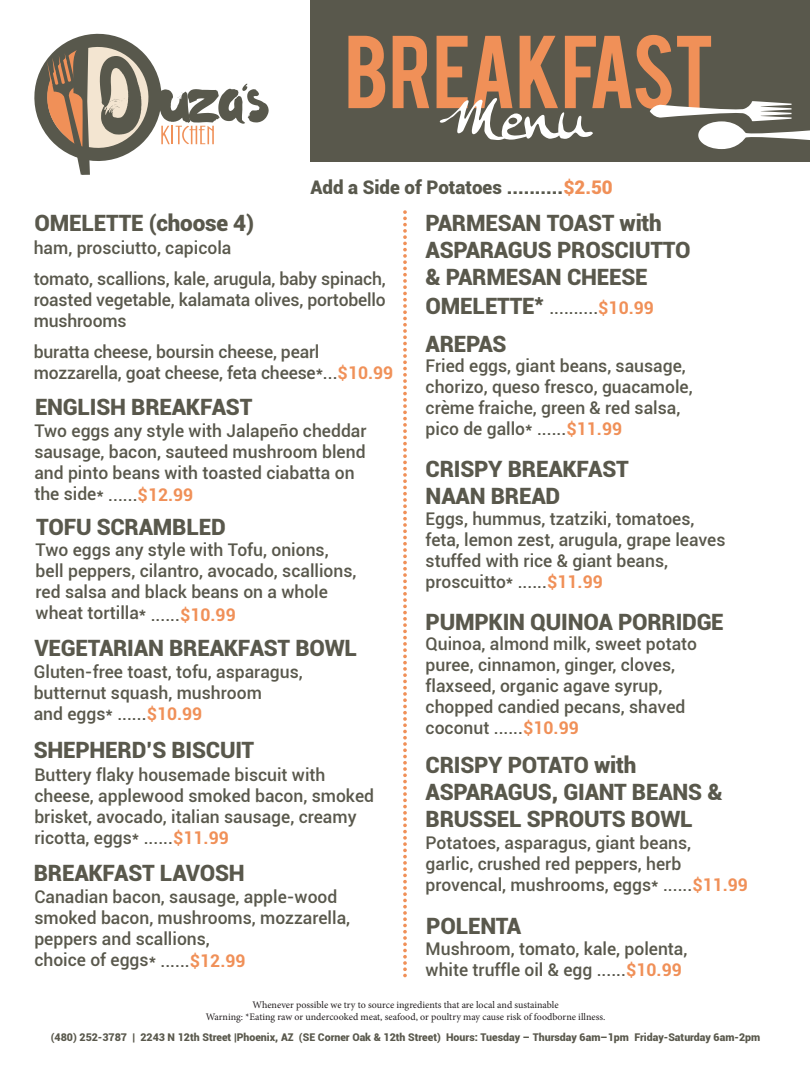
<style>
.page{position:relative;width:810px;height:1080px;background:#fff}
.page>*{position:absolute;margin:0;border:0;box-sizing:border-box;transform-origin:0 0}
.t1{font:81.25px "Bebas";letter-spacing:-.015em;color:#f09058}
.t2{font:56.25px "Anke Calligraphic FG";color:#fff}
.t3{font:900 22.5px/27px "Roboto";letter-spacing:-.01em;color:#59584c}
.t4{font:900 18.75px "Roboto";color:#58584c}
.t5{font:500 17.5px/21px "Roboto";color:#59584c}
.t6{font:900 10.62px "Roboto";color:#59584c}
.t7{font:10px "Minion Pro";color:#231f20}
.s1{color:#f09058}
.s2{font-weight:900;font-size:22.5px}
.s3{font-weight:700;color:#f09058}
.s4{font-weight:700;color:#f09159}
</style>
<div class="page">
<svg style="left:34px;top:33px;width:235px;height:142px"></svg>
<div style="left:310px;top:0;width:500px;height:162px;background:#59584c"></div>
<svg style="left:650px;top:101px;width:160px;height:48px"></svg>
<svg style="left:403px;top:212px;width:4px;height:764px"></svg>
<p class="t1" style="left:345px;top:13px;width:372px">BREAKFAST</p>
<p class="t2" style="left:439px;top:90px;width:149px;rotate:-2deg">Menu</p>
<p class="t4" style="left:310px;top:174px;width:304px">Add a Side of Potatoes ..........<span class="s1">$2.50</span></p>
<p class="t3" style="left:34px;top:209px;width:221px">OMELETTE (choose 4)</p>
<p class="t3" style="left:426px;top:209px;width:238px">PARMESAN TOAST with</p>
<p class="t3" style="left:426px;top:236px;width:267px">ASPARAGUS PROSCIUTTO</p>
<p class="t3" style="left:426px;top:263px;width:224px">&amp; PARMESAN CHEESE</p>
<p class="t5" style="left:426px;top:296px;width:230px"><span class="s2">OMELETTE</span><sup>*</sup> ..........<span class="s3">$10.99</span></p>
<p class="t5" style="left:34px;top:237px;width:199px">ham, prosciutto, capicola</p>
<p class="t5" style="left:34px;top:268px;width:354px;text-align:justify">tomato, scallions, kale, arugula, baby spinach, roasted vegetable, kalamata olives, portobello mushrooms</p>
<p class="t5" style="left:34px;top:341px;width:287px">buratta cheese, boursin cheese, pearl</p>
<p class="t5" style="left:34px;top:362px;width:361px">mozzarella, goat cheese, feta cheese*...<span class="s4">$10.99</span></p>
<p class="t5" style="left:426px;top:355px;width:262px">Fried eggs, giant beans, sausage,</p>
<p class="t5" style="left:426px;top:376px;width:269px">chorizo, queso fresco, guacamole,</p>
<p class="t5" style="left:426px;top:397px;width:256px">crème fraiche, green &amp; red salsa,</p>
<p class="t5" style="left:426px;top:418px;width:198px">pico de gallo* ......<span class="s3">$11.99</span></p>
<p class="t3" style="left:426px;top:329px;width:82px">AREPAS</p>
<p class="t3" style="left:35px;top:393px;width:219px">ENGLISH BREAKFAST</p>
<p class="t5" style="left:34px;top:420px;width:334px;text-align:justify">Two eggs any style with Jalapeño cheddar sausage, bacon, sauteed mushroom blend and pinto beans with toasted ciabatta on</p>
<p class="t5" style="left:34px;top:483px;width:160px">the side* ......<span class="s3">$12.99</span></p>
<p class="t3" style="left:426px;top:454px;width:205px">CRISPY BREAKFAST</p>
<p class="t3" style="left:426px;top:481px;width:136px">NAAN BREAD</p>
<p class="t3" style="left:36px;top:512px;width:191px">TOFU SCRAMBLED</p>
<p class="t5" style="left:36px;top:539px;width:295px">Two eggs any style with Tofu, onions,</p>
<p class="t5" style="left:36px;top:560px;width:322px">bell peppers, cilantro, avocado, scallions,</p>
<p class="t5" style="left:36px;top:581px;width:294px">red salsa and black beans on a whole</p>
<p class="t5" style="left:36px;top:602px;width:202px">wheat tortilla* ......<span class="s3">$10.99</span></p>
<p class="t3" style="left:34px;top:633px;width:324px">VEGETARIAN BREAKFAST BOWL</p>
<p class="t5" style="left:34px;top:661px;width:271px">Gluten-free toast, tofu, asparagus,</p>
<p class="t5" style="left:34px;top:682px;width:230px">butternut squash, mushroom</p>
<p class="t5" style="left:34px;top:703px;width:170px">and eggs* ......<span class="s3">$10.99</span></p>
<p class="t3" style="left:34px;top:736px;width:222px">SHEPHERD’S BISCUIT</p>
<p class="t5" style="left:34px;top:764px;width:293px">Buttery flaky housemade biscuit with</p>
<p class="t5" style="left:34px;top:785px;width:341px">cheese, applewood smoked bacon, smoked brisket, avocado, italian sausage, creamy</p>
<p class="t5" style="left:34px;top:827px;width:196px">ricotta, eggs* ......<span class="s3">$11.99</span></p>
<p class="t3" style="left:34px;top:859px;width:213px">BREAKFAST LAVOSH</p>
<p class="t5" style="left:34px;top:885px;width:317px">Canadian bacon, sausage, apple-wood smoked bacon, mushrooms, mozzarella,</p>
<p class="t5" style="left:34px;top:927px;width:177px">peppers and scallions,</p>
<p class="t5" style="left:34px;top:948px;width:213px">choice of eggs* ......<span class="s3">$12.99</span></p>
<p class="t5" style="left:426px;top:508px;width:270px">Eggs, hummus, tzatziki, tomatoes,</p>
<p class="t5" style="left:426px;top:529px;width:301px">feta, lemon zest, arugula, grape leaves stuffed with rice &amp; giant beans,</p>
<p class="t5" style="left:426px;top:571px;width:179px">proscuitto* ......<span class="s3">$11.99</span></p>
<p class="t3" style="left:426px;top:607px;width:300px">PUMPKIN QUINOA PORRIDGE</p>
<p class="t5" style="left:426px;top:633px;width:273px">Quinoa, almond milk, sweet potato</p>
<p class="t5" style="left:426px;top:654px;width:251px">puree, cinnamon, ginger, cloves,</p>
<p class="t5" style="left:426px;top:675px;width:238px">flaxseed, organic agave syrup,</p>
<p class="t5" style="left:426px;top:696px;width:261px">chopped candied pecans, shaved</p>
<p class="t5" style="left:426px;top:717px;width:155px">coconut ......<span class="s3">$10.99</span></p>
<p class="t3" style="left:426px;top:751px;width:212px">CRISPY POTATO with</p>
<p class="t3" style="left:426px;top:778px;width:298px">ASPARAGUS, GIANT BEANS &amp;<br>BRUSSEL SPROUTS BOWL</p>
<p class="t5" style="left:426px;top:832px;width:267px">Potatoes, asparagus, giant beans,</p>
<p class="t5" style="left:426px;top:853px;width:257px">garlic, crushed red peppers, herb</p>
<p class="t5" style="left:426px;top:874px;width:324px">provencal, mushrooms, eggs* ......<span class="s3">$11.99</span></p>
<p class="t3" style="left:426px;top:911px;width:97px">POLENTA</p>
<p class="t5" style="left:426px;top:937px;width:263px">Mushroom, tomato, kale, polenta,</p>
<p class="t5" style="left:426px;top:958px;width:258px">white truffle oil &amp; egg ......<span class="s3">$10.99</span></p>
<p class="t7" style="left:253px;top:998px;width:308px">Whenever possible we try to source ingredients that are local and sustainable</p>
<p class="t7" style="left:206px;top:1010px;width:401px">Warning: *Eating raw or undercooked meat, seafood, or poultry may cause risk of foodborne illness.</p>
<p class="t6" style="left:51px;top:1030px;width:711px">(480) 252-3787 | 2243 N 12th Street |Phoenix, AZ (SE Corner Oak &amp; 12th Street) Hours: Tuesday – Thursday 6am–1pm Friday-Saturday 6am-2pm</p>
</div>
